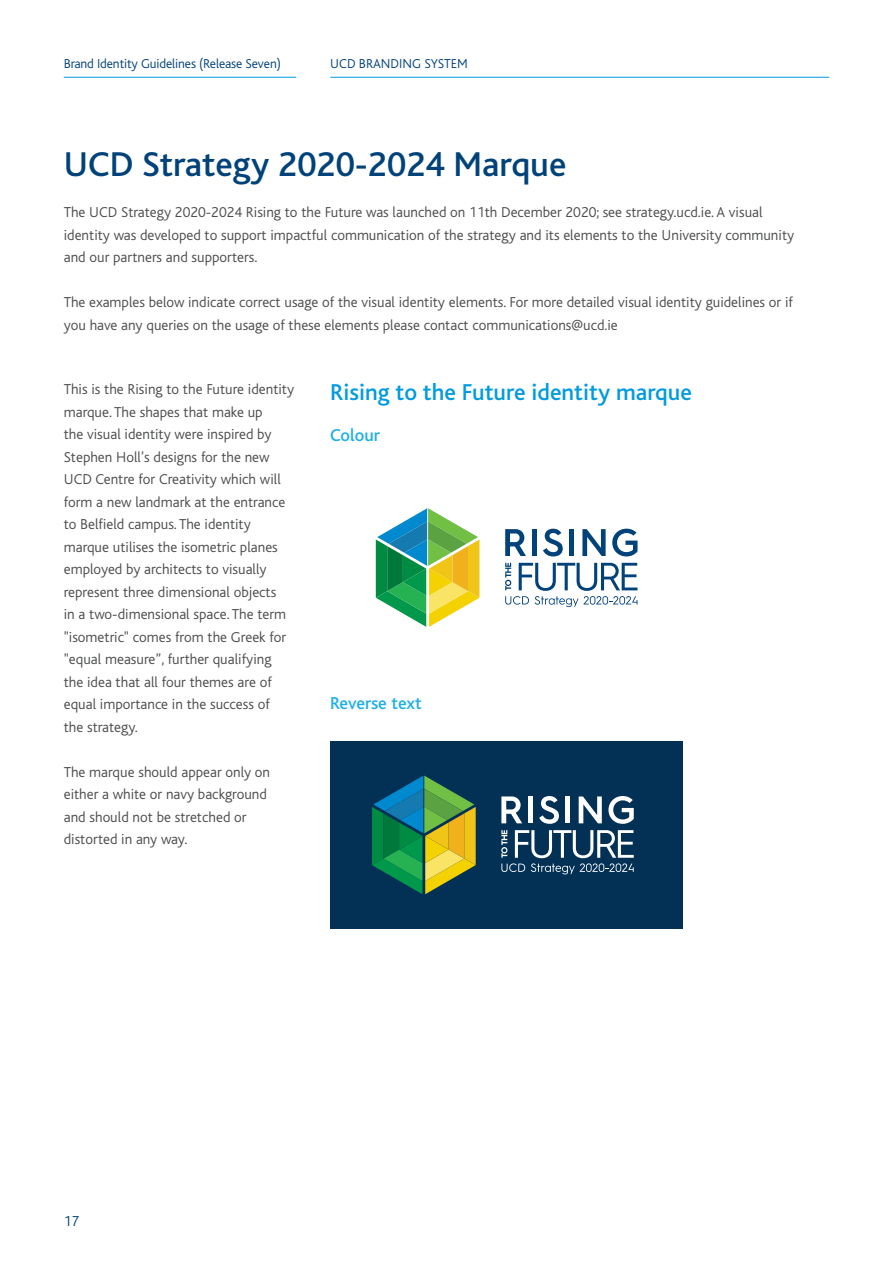
<style>
.page{position:relative;width:893px;height:1263px;background:#fff}
.page>*{position:absolute;margin:0;border:0;box-sizing:border-box;transform-origin:0 0}
.UCDBG18_H1{font:500 36px "Bliss";color:#004279}
.UCDBG18_H2{font:500 24px "Bliss";color:#009bde}
.UCDBG18_H3{font:500 18px "Bliss";color:#1fb0e6}
.UCDBG18_body_text{font:300 15px/22.5px "Bliss";color:#4b4c4d}
.t1{font:300 15px "Bliss";color:#004279}
.t2{font:300 13.5px "Bliss";letter-spacing:-.01em;color:#004279}
</style>
<div class="page">
<hr style="left:64px;top:77px;width:232px;height:1px;background:#009bde">
<hr style="left:330px;top:77px;width:499px;height:1px;background:#009bde">
<div style="left:330px;top:742px;width:353px;height:187px;background:#033156"></div>
<svg style="left:505px;top:563px;width:132px;height:44px"></svg>
<svg style="left:505px;top:529px;width:21px;height:27px"></svg>
<div style="left:532px;top:529px;width:5px;height:27px;background:#004279"></div>
<svg style="left:543px;top:529px;width:20px;height:27px"></svg>
<div style="left:569px;top:529px;width:5px;height:27px;background:#004279"></div>
<svg style="left:582px;top:529px;width:24px;height:27px"></svg>
<svg style="left:612px;top:529px;width:25px;height:27px"></svg>
<svg style="left:376px;top:508px;width:103px;height:119px"></svg>
<svg style="left:501px;top:830px;width:133px;height:44px"></svg>
<svg style="left:501px;top:796px;width:21px;height:27px"></svg>
<div style="left:528px;top:796px;width:5px;height:27px;background:#fff"></div>
<svg style="left:539px;top:796px;width:20px;height:28px"></svg>
<hr style="left:566px;top:796px;width:4px;height:27px;background:#fff">
<svg style="left:579px;top:796px;width:23px;height:27px"></svg>
<svg style="left:608px;top:796px;width:26px;height:28px"></svg>
<svg style="left:372px;top:775px;width:104px;height:119px"></svg>
<p class="t2" style="left:64px;top:57px;width:219px">Brand Identity Guidelines (Release Seven)</p>
<p class="t2" style="left:330px;top:57px;width:139px">UCD BRANDING SYSTEM</p>
<p class="UCDBG18_H1" style="left:64px;top:146px;width:504px">UCD Strategy 2020-2024 Marque</p>
<p class="UCDBG18_body_text" style="left:64px;top:201px;width:732px">The UCD Strategy 2020-2024 Rising to the Future was launched on 11th December 2020; see strategy.ucd.ie. A visual identity was developed to support impactful communication of the strategy and its elements to the University community and our partners and supporters.</p>
<p class="UCDBG18_body_text" style="left:64px;top:291px;width:731px">The examples below indicate correct usage of the visual identity elements. For more detailed visual identity guidelines or if you have any queries on the usage of these elements please contact communications@ucd.ie</p>
<p class="UCDBG18_body_text" style="left:64px;top:378px;width:232px">This is the Rising to the Future identity marque. The shapes that make up<br>the visual identity were inspired by Stephen Holl’s designs for the new UCD Centre for Creativity which will form a new landmark at the entrance to Belfield campus. The identity marque utilises the isometric planes employed by architects to visually represent three dimensional objects<br>in a two-dimensional space. The term "isometric" comes from the Greek for "equal measure”, further qualifying the idea that all four themes are of equal importance in the success of<br>the strategy.</p>
<p class="UCDBG18_body_text" style="left:64px;top:761px;width:208px">The marque should appear only on either a white or navy background and should not be stretched or distorted in any way.</p>
<p class="UCDBG18_H2" style="left:330px;top:380px;width:363px">Rising to the Future identity marque</p>
<p class="UCDBG18_H3" style="left:330px;top:426px;width:51px">Colour</p>
<p class="UCDBG18_H3" style="left:330px;top:693px;width:93px">Reverse text</p>
<p class="t1" style="left:64px;top:1213px;width:17px">17</p>
</div>
